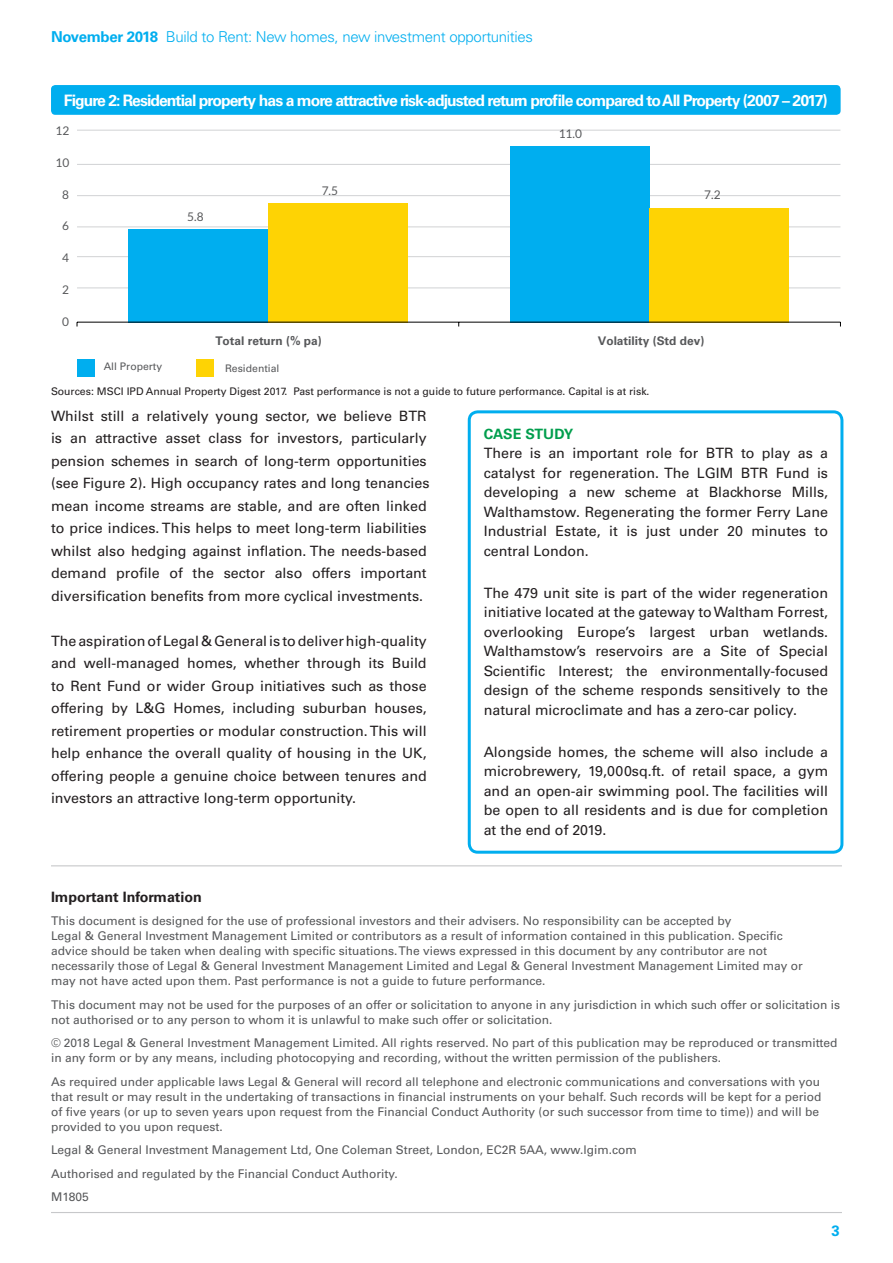
<style>
.page{position:relative;width:893px;height:1263px;background:#fff}
.page>*{position:absolute;margin:0;border:0;box-sizing:border-box;transform-origin:0 0}
.t1{font:700 15.75px "Univers LT Std";letter-spacing:-.06em;color:#fff}
.t2{font:300 15px "Univers";letter-spacing:-.02em;color:#00aeef}
.t3{font:700 15px "Univers LT Std";color:#00aeef}
.t4{font:14.25px/22.5px "Univers LT Std";color:#231f20;text-align:justify}
.t5{font:700 14.25px "Univers LT Std";color:#231f20}
.t6{font:700 14.25px "Univers LT Std";color:#009e4d}
.t7{font:12px/15px "Univers LT Std";color:#57585a}
.t8{font:700 11.85px "Univers LT";color:#57585a}
.t9{font:11.85px "Lato";color:#57585a}
.t10{font:10.5px "Univers LT Std";color:#231f20}
.t11{font:10.35px "Univers LT";color:#57585a}
.s1{font-family:"Univers LT Std";font-weight:700}
</style>
<div class="page">
<hr style="left:51px;top:1212px;width:791px;height:1px;background:#c7c8ca">
<hr style="left:51px;top:865px;width:791px;height:1px;background:#c7c8ca">
<div style="left:468px;top:410px;width:375px;height:444px;border:3px solid #00aeef;border-radius:9px"></div>
<hr style="left:77px;top:130px;width:763px;height:1px;background:#d1d2d4">
<div style="left:77px;top:359px;width:18px;height:18px;background:#00aeef"></div>
<div style="left:196px;top:359px;width:18px;height:18px;background:#fed304"></div>
<div style="left:51px;top:85px;width:790px;height:30px;background:#00aeef;border-radius:4px"></div>
<hr style="left:77px;top:288px;width:763px;height:1px;background:#d1d2d4">
<hr style="left:77px;top:256px;width:763px;height:1px;background:#d1d2d4">
<hr style="left:77px;top:226px;width:763px;height:1px;background:#d1d2d4">
<hr style="left:77px;top:195px;width:763px;height:1px;background:#d1d2d4">
<hr style="left:77px;top:164px;width:763px;height:1px;background:#d1d2d4">
<div style="left:129px;top:230px;width:139px;height:93px;background:#00aeef"></div>
<div style="left:510px;top:147px;width:140px;height:176px;background:#00aeef"></div>
<div style="left:268px;top:204px;width:139px;height:119px;background:#fed304"></div>
<div style="left:650px;top:208px;width:139px;height:115px;background:#fed304"></div>
<hr style="left:77px;top:322px;width:763px;height:1px;background:#000001">
<p class="t2" style="left:51px;top:27px;width:484px"><span class="s1">November 2018</span> Build to Rent: New homes, new investment opportunities</p>
<p class="t1" style="left:64px;top:91px;width:765px">Figure 2: Residential property has a more attractive risk-adjusted return profile compared to All Property (2007 – 2017)</p>
<p class="t9" style="left:55px;top:124px;width:15px">12</p>
<p class="t9" style="left:559px;top:127px;width:25px">11.0</p>
<p class="t9" style="left:55px;top:156px;width:15px">10</p>
<p class="t9" style="left:62px;top:188px;width:8px">8</p>
<p class="t9" style="left:62px;top:219px;width:8px">6</p>
<p class="t9" style="left:62px;top:251px;width:8px">4</p>
<p class="t9" style="left:62px;top:283px;width:8px">2</p>
<p class="t9" style="left:62px;top:315px;width:8px">0</p>
<p class="t9" style="left:322px;top:184px;width:18px">7.5</p>
<p class="t9" style="left:704px;top:188px;width:18px">7.2</p>
<p class="t9" style="left:187px;top:210px;width:18px">5.8</p>
<p class="t11" style="left:104px;top:360px;width:60px">All Property</p>
<h6 class="t8" style="left:215px;top:334px;width:108px">Total return (% pa)</h6>
<h6 class="t8" style="left:598px;top:334px;width:108px">Volatility (Std dev)</h6>
<p class="t11" style="left:225px;top:362px;width:56px">Residential</p>
<p class="t10" style="left:51px;top:385px;width:600px">Sources: MSCI IPD Annual Property Digest 2017. Past performance is not a guide to future performance. Capital is at risk.</p>
<p class="t4" style="left:51px;top:404px;width:380px;text-align:left">Whilst still a relatively young sector, we believe BTR is an attractive asset class for investors, particularly pension schemes in search of long-term opportunities (see Figure 2). High occupancy rates and long tenancies mean income streams are stable, and are often linked to price indices. This helps to meet long-term liabilities whilst also hedging against inflation. The needs-based demand profile of the sector also offers important diversification benefits from more cyclical investments.</p>
<p class="t4" style="left:51px;top:629px;width:377px">The aspiration of Legal &amp; General is to deliver high-quality and well-managed homes, whether through its Build to Rent Fund or wider Group initiatives such as those offering by L&amp;G Homes, including suburban houses, retirement properties or modular construction. This will help enhance the overall quality of housing in the UK, offering people a genuine choice between tenures and investors an attractive long-term opportunity.</p>
<h5 class="t6" style="left:484px;top:425px;width:91px">CASE STUDY</h5>
<p class="t4" style="left:484px;top:443px;width:346px;line-height:19.5px">There is an important role for BTR to play as a catalyst for regeneration. The LGIM BTR Fund is developing a new scheme at Blackhorse Mills, Walthamstow. Regenerating the former Ferry Lane Industrial Estate, it is just under 20 minutes to central London.</p>
<p class="t4" style="left:484px;top:583px;width:346px;line-height:19.5px">The 479 unit site is part of the wider regeneration initiative located at the gateway to Waltham Forrest, overlooking Europe’s largest urban wetlands.<br>Walthamstow’s reservoirs are a Site of Special Scientific Interest; the environmentally-focused design of the scheme responds sensitively to the natural microclimate and has a zero-car policy.</p>
<p class="t4" style="left:484px;top:742px;width:346px;line-height:19.5px">Alongside homes, the scheme will also include a microbrewery, 19,000sq.ft. of retail space, a gym and an open-air swimming pool. The facilities will be open to all residents and is due for completion at the end of 2019.</p>
<h5 class="t5" style="left:51px;top:888px;width:152px">Important Information</h5>
<p class="t7" style="left:51px;top:914px;width:753px">This document is designed for the use of professional investors and their advisers. No responsibility can be accepted by<br>Legal &amp; General Investment Management Limited or contributors as a result of information contained in this publication. Specific advice should be taken when dealing with specific situations. The views expressed in this document by any contributor are not necessarily those of Legal &amp; General Investment Management Limited and Legal &amp; General Investment Management Limited may or may not have acted upon them. Past performance is not a guide to future performance.</p>
<p class="t7" style="left:51px;top:997px;width:791px">This document may not be used for the purposes of an offer or solicitation to anyone in any jurisdiction in which such offer or solicitation is not authorised or to any person to whom it is unlawful to make such offer or solicitation.</p>
<p class="t7" style="left:51px;top:1036px;width:788px">© 2018 Legal &amp; General Investment Management Limited. All rights reserved. No part of this publication may be reproduced or transmitted in any form or by any means, including photocopying and recording, without the written permission of the publishers.</p>
<p class="t7" style="left:51px;top:1074px;width:772px">As required under applicable laws Legal &amp; General will record all telephone and electronic communications and conversations with you that result or may result in the undertaking of transactions in financial instruments on your behalf. Such records will be kept for a period of five years (or up to seven years upon request from the Financial Conduct Authority (or such successor from time to time)) and will be provided to you upon request.</p>
<p class="t7" style="left:51px;top:1143px;width:587px">Legal &amp; General Investment Management Ltd, One Coleman Street, London, EC2R 5AA, www.lgim.com</p>
<p class="t7" style="left:51px;top:1166px;width:348px">Authorised and regulated by the Financial Conduct Authority.</p>
<p class="t7" style="left:51px;top:1190px;width:39px">M1805</p>
<p class="t3" style="left:831px;top:1221px;width:10px">3</p>
</div>
